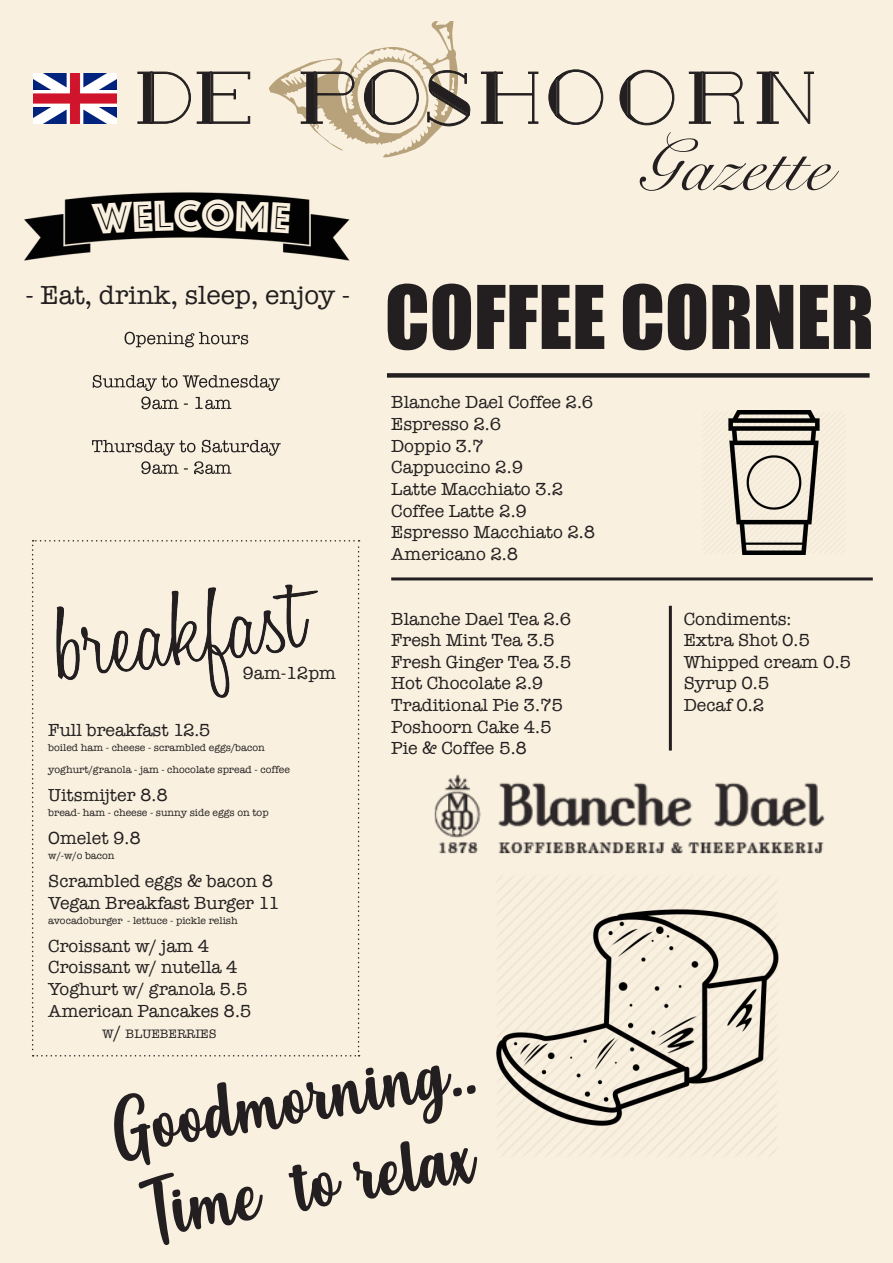
<style>
.page{position:relative;width:893px;height:1263px;background:#f9f0df}
.page>*{position:absolute;margin:0;border:0;box-sizing:border-box;transform-origin:0 0}
.t1{font:81px "Impact";color:#231f20}
.t2{font:72px/86.4px "Misses";color:#231f20}
.t3{font:72px "Snell Roundhand";color:#231f20}
.t4{font:27px "American Typewriter";color:#231f20}
.t5{font:18px "American Typewriter";color:#231f20}
.t6{font:12.6px "American Typewriter";color:#231f20}
.t7{font:10.5px "American Typewriter";color:#231f20}
.s1{font-style:inherit}
.s2{font-size:18px}
</style>
<div class="page">
<div style="left:0;top:36px;width:453px;height:381px;background:#f9f0df"></div>
<svg style="left:125px;top:332px;width:123px;height:15px;background:#c3bcaf"></svg>
<svg style="left:93px;top:375px;width:187px;height:34px;background:#d7cfc0"></svg>
<svg style="left:92px;top:440px;width:189px;height:34px;background:#d7cfc1"></svg>
<img style="left:33px;top:73px;width:84px;height:50px">
<div style="left:32px;top:540px;width:328px;height:516px;background:#f9f0df"></div>
<svg style="left:138px;top:72px;width:53px;height:52px;background:#b9b1a6"></svg>
<svg style="left:197px;top:72px;width:53px;height:52px;background:#b6afa3"></svg>
<svg style="left:269px;top:21px;width:201px;height:136px;background:#dbd0bd"></svg>
<svg style="left:481px;top:72px;width:57px;height:52px;background:#bab3a7"></svg>
<svg style="left:549px;top:70px;width:54px;height:55px;background:#cac2b5"></svg>
<svg style="left:689px;top:72px;width:55px;height:52px;background:#b6afa3"></svg>
<svg style="left:757px;top:72px;width:57px;height:52px;background:#b8b1a5"></svg>
<svg style="left:620px;top:70px;width:54px;height:55px;background:#c9c1b4"></svg>
<img style="left:702px;top:410px;width:144px;height:145px">
<div style="left:387px;top:373px;width:483px;height:5px;background:#231f20"></div>
<hr style="left:391px;top:577px;width:482px;height:3px;background:#231f20">
<hr style="left:669px;top:606px;width:3px;height:144px;background:#231f20">
<img style="left:426px;top:726px;width:407px;height:288px">
<img style="left:495px;top:874px;width:284px;height:284px">
<div style="left:92px;top:200px;width:199px;height:34px;background:#020202"></div>
<p class="t4" style="left:26px;top:274px;width:326px">- Eat, drink, sleep, enjoy -</p>
<p class="t5" style="left:242px;top:659px;width:95px">9am-12pm</p>
<p class="t5" style="left:48px;top:716px;width:163px">Full breakfast 12.5</p>
<p class="t7" style="left:48px;top:740px;width:218px">boiled ham - cheese - scrambled eggs/bacon</p>
<p class="t7" style="left:48px;top:761px;width:243px">yoghurt/granola - jam - chocolate spread - coffee</p>
<p class="t5" style="left:48px;top:781px;width:121px">Uitsmijter 8.8</p>
<p class="t7" style="left:48px;top:805px;width:222px">bread- ham - cheese - sunny side eggs on top</p>
<p class="t5" style="left:48px;top:824px;width:94px">Omelet 9.8</p>
<p class="t7" style="left:48px;top:848px;width:68px">w/-w/o bacon</p>
<p class="t5" style="left:48px;top:867px;width:227px">Scrambled eggs &amp; bacon 8</p>
<p class="t5" style="left:48px;top:889px;width:233px">Vegan Breakfast Burger 11</p>
<p class="t7" style="left:48px;top:913px;width:191px">avocadoburger - lettuce - pickle relish</p>
<p class="t5" style="left:48px;top:932px;width:162px">Croissant w/ jam 4</p>
<p class="t5" style="left:48px;top:954px;width:191px">Croissant w/ nutella 4</p>
<p class="t5" style="left:48px;top:975px;width:201px">Yoghurt w/ granola 5.5</p>
<p class="t5" style="left:48px;top:997px;width:205px">American Pancakes <span class="s1">8.5</span></p>
<p class="t6" style="left:102px;top:1024px;width:116px">W<span class="s2">/</span> BLUEBERRIES</p>
<p class="t3" style="left:638px;top:109px;width:193px">Gazette</p>
<p class="t1" style="left:385px;top:254px;width:491px">COFFEE CORNER</p>
<p class="t5" style="left:391px;top:389px;width:204px">Blanche Dael Coffee 2.6</p>
<p class="t5" style="left:391px;top:410px;width:111px">Espresso 2.6</p>
<p class="t5" style="left:391px;top:432px;width:94px">Doppio 3.7</p>
<p class="t5" style="left:391px;top:453px;width:133px">Cappuccino 2.9</p>
<p class="t5" style="left:391px;top:475px;width:173px">Latte Macchiato 3.2</p>
<p class="t5" style="left:391px;top:497px;width:137px">Coffee Latte 2.9</p>
<p class="t5" style="left:391px;top:518px;width:206px">Espresso Macchiato 2.8</p>
<p class="t5" style="left:391px;top:540px;width:129px">Americano 2.8</p>
<p class="t5" style="left:391px;top:605px;width:182px">Blanche Dael Tea 2.6</p>
<p class="t5" style="left:684px;top:605px;width:109px">Condiments:</p>
<p class="t5" style="left:391px;top:626px;width:165px">Fresh Mint Tea 3.5</p>
<p class="t5" style="left:684px;top:626px;width:128px">Extra Shot 0.5</p>
<p class="t5" style="left:391px;top:648px;width:181px">Fresh Ginger Tea 3.5</p>
<p class="t5" style="left:684px;top:648px;width:169px">Whipped cream 0.5</p>
<p class="t5" style="left:391px;top:669px;width:154px">Hot Chocolate 2.9</p>
<p class="t5" style="left:684px;top:669px;width:87px">Syrup 0.5</p>
<p class="t5" style="left:391px;top:691px;width:173px">Traditional Pie 3.75</p>
<p class="t5" style="left:684px;top:691px;width:82px">Decaf 0.2</p>
<p class="t5" style="left:391px;top:713px;width:162px">Poshoorn Cake 4.5</p>
<p class="t5" style="left:391px;top:734px;width:137px">Pie &amp; Coffee 5.8</p>
<p class="t2" style="left:104px;top:1091px;width:372px;rotate:-10deg">Goodmorning..<br>Time to relax</p>
</div>
